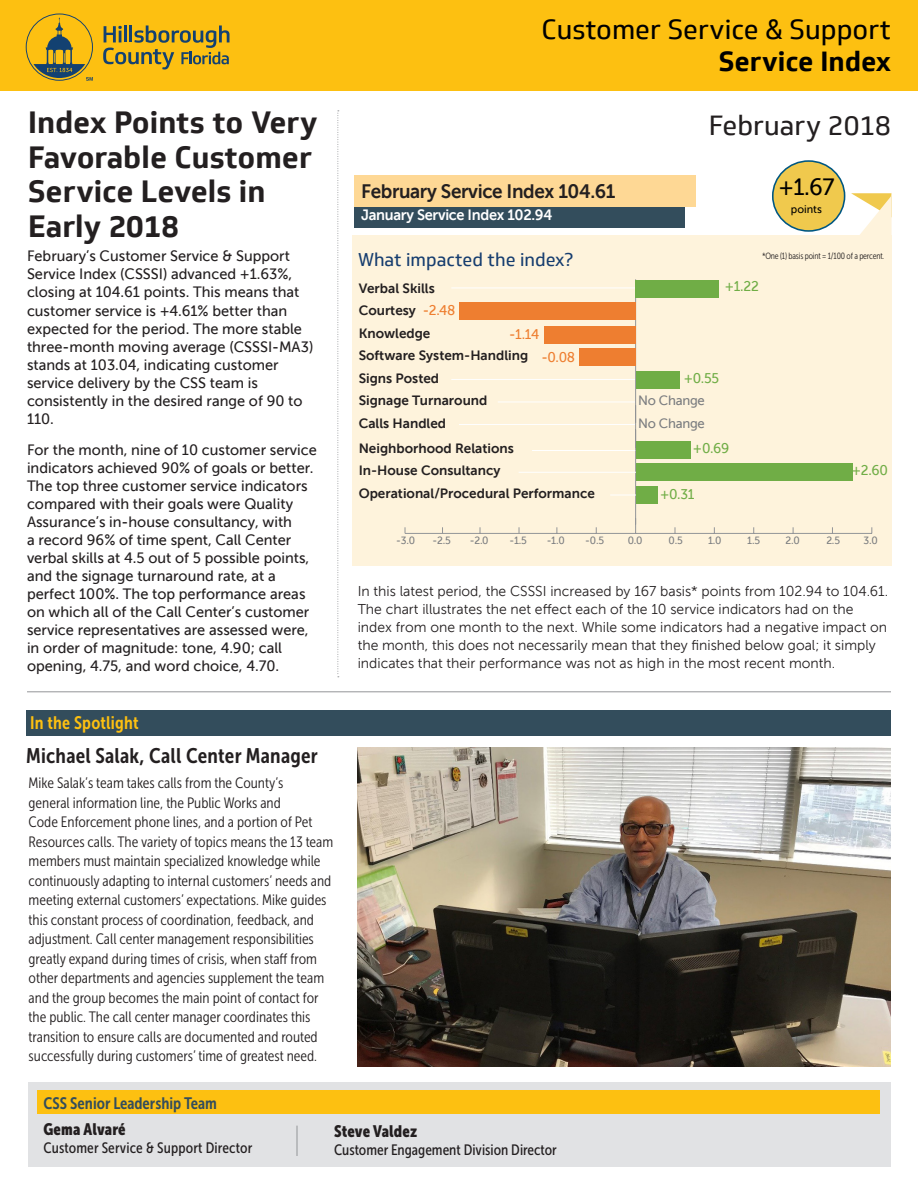
<style>
.page{position:relative;width:918px;height:1189px;background:#fff}
.page>*{position:absolute;margin:0;border:0;box-sizing:border-box;transform-origin:0 0}
.t1{font:700 30px/34.5px "Soleto";color:#231f20}
.t2{font:27px/32.4px "Soleto";color:#000;text-align:right}
.t3{font:27px "Soleto";color:#231f20}
.t4{font:23.55px "Museo Sans 500";color:#000}
.t5{font:21px "Museo Sans Cond 700";letter-spacing:.01em;color:#231f20}
.t6{font:19.5px "Museo Sans 700";letter-spacing:-.02em;color:#231f20}
.t7{font:18px "Soleto";color:#163d6f}
.t8{font:18px "Museo Sans Cond 700";letter-spacing:.01em;color:#fdc011}
.t9{font:16.5px "Museo Sans Cond 700";color:#334d5c}
.t10{font:16.5px "Museo Sans Cond 900";letter-spacing:.005em;color:#231f20}
.t11{font:15px/18px "Museo Sans 500";color:#231f20}
.t12{font:15px/19.5px "Museo Sans Cond 300";color:#231f20}
.t13{font:15px "Museo Sans Cond 500";color:#231f20}
.t14{font:15px "Museo Sans 700";letter-spacing:-.02em;color:#fff}
.t15{font:14.25px/18px "Museo Sans 300";color:#231f20}
.t16{font:14.1px "Museo Sans 500";letter-spacing:-.02em;color:#70ad46}
.t17{font:14.1px "Museo Sans 500";color:#ee7e30}
.t18{font:13.5px "Museo Sans 700";color:#231f20}
.t19{font:13.5px "Museo Sans 500";letter-spacing:-.02em;color:#7b7d80}
.t20{font:11.1px "Museo Sans 500";color:#000}
.t21{font:10.5px "Museo Sans 500";color:#7b7d80}
.t22{font:9px "Museo Sans Cond 300";letter-spacing:-.02em;color:#231f20}
.s1{font-weight:700}
</style>
<div class="page">
<div style="left:0;top:0;width:918px;height:91px;background:#fdc011"></div>
<hr style="left:27px;top:691px;width:864px;height:1px;background:#939598">
<svg style="left:103px;top:25px;width:127px;height:44px"></svg>
<svg style="left:26px;top:13px;width:67px;height:68px"></svg>
<svg style="left:337px;top:110px;width:2px;height:567px"></svg>
<div style="left:354px;top:191px;width:331px;height:36px;background:#334d5c"></div>
<div style="left:354px;top:175px;width:341px;height:32px;background:#fed895"></div>
<div style="left:773px;top:161px;width:72px;height:70px;background:#f0c94d;border-radius:50%"></div>
<div style="left:772px;top:160px;width:73px;height:72px;border:2px solid #005782;border-radius:50%"></div>
<svg style="left:851px;top:193px;width:41px;height:42px"></svg>
<div style="left:352px;top:235px;width:540px;height:331px;background:#fef3dc"></div>
<hr style="left:451px;top:287px;width:192px;height:1px;background:#fff">
<hr style="left:451px;top:379px;width:185px;height:1px;background:#fff">
<hr style="left:459px;top:424px;width:176px;height:1px;background:#fff">
<hr style="left:498px;top:401px;width:137px;height:1px;background:#fff">
<hr style="left:405px;top:533px;width:467px;height:1px;background:#939598">
<hr style="left:635px;top:279px;width:1px;height:254px;background:#939598">
<div style="left:636px;top:280px;width:83px;height:17px;background:#70ad46"></div>
<div style="left:636px;top:371px;width:44px;height:18px;background:#70ad46"></div>
<svg style="left:635px;top:430px;width:2px;height:20px"></svg>
<div style="left:26px;top:711px;width:865px;height:25px;background:#334d5c"></div>
<div style="left:29px;top:1081px;width:862px;height:85px;background:#e1e2e4"></div>
<div style="left:38px;top:1090px;width:842px;height:24px;background:#fdc011"></div>
<div style="left:459px;top:302px;width:177px;height:18px;background:#ee7e30"></div>
<div style="left:545px;top:326px;width:91px;height:18px;background:#ee7e30"></div>
<div style="left:579px;top:348px;width:57px;height:18px;background:#ee7e30"></div>
<div style="left:636px;top:441px;width:55px;height:18px;background:#70ad46"></div>
<hr style="left:532px;top:450px;width:103px;height:1px;background:#fff">
<hr style="left:519px;top:472px;width:118px;height:1px;background:#fff">
<svg style="left:610px;top:494px;width:26px;height:3px"></svg>
<div style="left:636px;top:463px;width:216px;height:18px;background:#70ad46"></div>
<div style="left:636px;top:486px;width:22px;height:17px;background:#70ad46"></div>
<hr style="left:297px;top:1125px;width:1px;height:31px;background:#939598">
<img style="left:358px;top:747px;width:533px;height:319px">
<p class="t1" style="left:28px;top:106px;width:291px">Index Points to Very<br>Favorable Customer<br>Service Levels in<br>Early 2018</p>
<p class="t11" style="left:27px;top:247px;width:288px">February’s Customer Service &amp; Support Service Index (CSSSI) advanced +1.63%, closing at 104.61 points. This means that customer service is +4.61% better than expected for the period. The more stable three-month moving average (CSSSI-MA3) stands at 103.04, indicating customer service delivery by the CSS team is consistently in the desired range of 90 to 110.</p>
<p class="t11" style="left:27px;top:441px;width:291px">For the month, nine of 10 customer service indicators achieved 90% of goals or better.<br>The top three customer service indicators compared with their goals were Quality Assurance’s in-house consultancy, with<br>a record 96% of time spent, Call Center verbal skills at 4.5 out of 5 possible points, and the signage turnaround rate, at a perfect 100%. The top performance areas on which all of the Call Center’s customer service representatives are assessed were, in order of magnitude: tone, 4.90; call opening, 4.75, and word choice, 4.70.</p>
<p class="t8" style="left:30px;top:712px;width:110px">In the Spotlight</p>
<p class="t5" style="left:26px;top:744px;width:293px">Michael Salak, Call Center Manager</p>
<p class="t12" style="left:29px;top:773px;width:306px">Mike Salak’s team takes calls from the County’s<br>general information line, the Public Works and<br>Code Enforcement phone lines, and a portion of Pet Resources calls. The variety of topics means the 13 team members must maintain specialized knowledge while continuously adapting to internal customers’ needs and meeting external customers’ expectations. Mike guides this constant process of coordination, feedback, and adjustment. Call center management responsibilities greatly expand during times of crisis, when staff from other departments and agencies supplement the team and the group becomes the main point of contact for the public. The call center manager coordinates this transition to ensure calls are documented and routed successfully during customers’ time of greatest need.</p>
<p class="t9" style="left:43px;top:1094px;width:175px">CSS Senior Leadership Team</p>
<p class="t2" style="left:542px;top:13px;width:351px">Customer Service &amp; Support<br><span class="s1">Service Index</span></p>
<p class="t6" style="left:361px;top:180px;width:256px">February Service Index 104.61</p>
<p class="t14" style="left:361px;top:206px;width:193px">January Service Index 102.94</p>
<p class="t7" style="left:358px;top:248px;width:217px">What impacted the index?</p>
<p class="t3" style="left:709px;top:109px;width:184px">February 2018</p>
<p class="t4" style="left:778px;top:174px;width:58px">+1.67</p>
<p class="t20" style="left:791px;top:203px;width:33px">points</p>
<p class="t22" style="left:762px;top:251px;width:124px">*One (1) basis point = 1/100 of a percent.</p>
<p class="t16" style="left:725px;top:279px;width:35px">+1.22</p>
<p class="t18" style="left:359px;top:280px;width:78px">Verbal Skills</p>
<p class="t18" style="left:359px;top:303px;width:59px">Courtesy</p>
<p class="t18" style="left:359px;top:325px;width:73px">Knowledge</p>
<p class="t18" style="left:359px;top:348px;width:171px">Software System-Handling</p>
<p class="t18" style="left:359px;top:370px;width:82px">Signs Posted</p>
<p class="t18" style="left:359px;top:393px;width:130px">Signage Turnaround</p>
<p class="t18" style="left:359px;top:415px;width:89px">Calls Handled</p>
<p class="t19" style="left:638px;top:415px;width:68px">No Change</p>
<p class="t17" style="left:423px;top:303px;width:34px">-2.48</p>
<p class="t17" style="left:509px;top:326px;width:32px">-1.14</p>
<p class="t17" style="left:541px;top:349px;width:35px">-0.08</p>
<p class="t16" style="left:684px;top:370px;width:37px">+0.55</p>
<p class="t19" style="left:638px;top:393px;width:68px">No Change</p>
<p class="t18" style="left:359px;top:440px;width:157px">Neighborhood Relations</p>
<p class="t18" style="left:359px;top:463px;width:143px">In-House Consultancy</p>
<p class="t18" style="left:359px;top:485px;width:238px">Operational/Procedural Performance</p>
<p class="t16" style="left:693px;top:440px;width:38px">+0.69</p>
<p class="t16" style="left:660px;top:486px;width:36px">+0.31</p>
<p class="t16" style="left:852px;top:463px;width:38px">+2.60</p>
<p class="t21" style="left:396px;top:534px;width:20px">-3.0</p>
<p class="t21" style="left:433px;top:534px;width:20px">-2.5</p>
<p class="t21" style="left:470px;top:534px;width:20px">-2.0</p>
<p class="t21" style="left:509px;top:534px;width:19px">-1.5</p>
<p class="t21" style="left:547px;top:534px;width:20px">-1.0</p>
<p class="t21" style="left:585px;top:534px;width:20px">-0.5</p>
<p class="t21" style="left:628px;top:534px;width:16px">0.0</p>
<p class="t21" style="left:669px;top:534px;width:16px">0.5</p>
<p class="t21" style="left:708px;top:534px;width:15px">1.0</p>
<p class="t21" style="left:747px;top:534px;width:14px">1.5</p>
<p class="t21" style="left:786px;top:534px;width:16px">2.0</p>
<p class="t21" style="left:826px;top:534px;width:15px">2.5</p>
<p class="t21" style="left:864px;top:534px;width:16px">3.0</p>
<p class="t15" style="left:358px;top:582px;width:532px">In this latest period, the CSSSI increased by 167 basis* points from 102.94 to 104.61.<br>The chart illustrates the net effect each of the 10 service indicators had on the index from one month to the next. While some indicators had a negative impact on the month, this does not necessarily mean that they finished below goal; it simply indicates that their performance was not as high in the most recent month.</p>
<p class="t10" style="left:43px;top:1120px;width:84px">Gema Alvaré</p>
<p class="t13" style="left:43px;top:1140px;width:210px">Customer Service &amp; Support Director</p>
<p class="t10" style="left:334px;top:1121px;width:85px">Steve Valdez</p>
<p class="t13" style="left:334px;top:1141px;width:224px">Customer Engagement Division Director</p>
</div>
